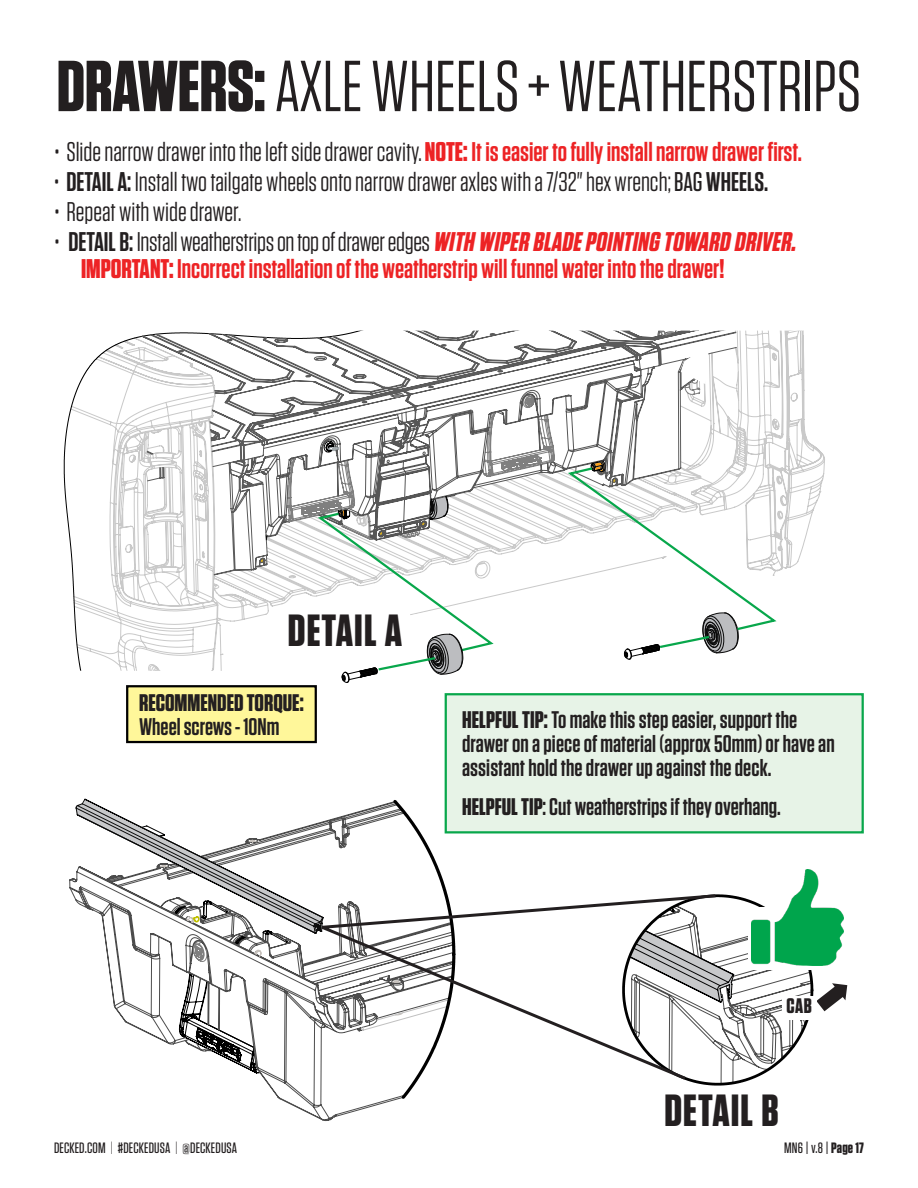
<style>
.page{position:relative;width:918px;height:1188px;background:#fff}
.page>*{position:absolute;margin:0;border:0;box-sizing:border-box;transform-origin:0 0}
.STEP_HEADER{font:72px "Tungsten";letter-spacing:-.005em;color:#231f20}
.piece_headers{font:700 45px "Tungsten";letter-spacing:.025em;color:#231f20}
.Step_Instructions{font:27px "Tungsten";color:#231f20}
.Step_Instructions-2{font:600 27px "Tungsten";color:#ed2325}
.Step_Instructions-3{font:600 24px/24px "Tungsten";letter-spacing:.005em;color:#231f20}
.t1{font:700 24px/24px "Tungsten";color:#231f20}
.t2{font:700 21px "Tungsten";color:#231f20}
.t3{font:500 15px "Tungsten";letter-spacing:.01em;color:#231f20}
.s1{font-weight:700}
.s2{font-weight:700;color:#ed2325}
.s3{font-weight:600;color:#ed2325}
.s4{font-weight:600}
.s5{font-weight:500}
.s6{font-weight:700;font-style:italic;color:#ed2325}
.s7{font-weight:300}
</style>
<div class="page">
<svg style="left:75px;top:797px;width:381px;height:305px"></svg>
<div style="left:445px;top:693px;width:419px;height:140px;background:#e7f3e7;border:2px solid #08a74b"></div>
<svg style="left:761px;top:331px;width:64px;height:240px"></svg>
<svg style="left:64px;top:331px;width:697px;height:340px"></svg>
<svg style="left:141px;top:331px;width:596px;height:245px"></svg>
<svg style="left:280px;top:331px;width:420px;height:63px"></svg>
<svg style="left:244px;top:360px;width:398px;height:181px"></svg>
<svg style="left:310px;top:893px;width:311px;height:189px"></svg>
<svg style="left:259px;top:394px;width:520px;height:310px"></svg>
<img style="left:798px;top:869px;width:21px;height:24px">
<svg style="left:681px;top:349px;width:28px;height:35px"></svg>
<div style="left:126px;top:685px;width:191px;height:58px;background:#fff79a;border:2px solid #000"></div>
<svg style="left:621px;top:893px;width:223px;height:193px"></svg>
<p class="STEP_HEADER" style="left:57px;top:49px;width:806px"><span class="s1">DRAWERS:</span> AXLE WHEELS + WEATHERSTRIPS</p>
<p class="Step_Instructions" style="left:54px;top:138px;width:749px">• Slide narrow drawer into the left side drawer cavity. <span class="s2">NOTE:</span> <span class="s3">It is easier to fully install narrow drawer first.</span></p>
<p class="Step_Instructions" style="left:54px;top:168px;width:716px">• <span class="s4">DETAIL A:</span> Install two tailgate wheels onto narrow drawer axles with a 7/32" hex wrench; <span class="s5">BAG</span> <span class="s4">WHEELS.</span></p>
<p class="Step_Instructions" style="left:54px;top:198px;width:189px">• Repeat with wide drawer.</p>
<p class="Step_Instructions" style="left:54px;top:228px;width:748px">• <span class="s4">DETAIL B:</span> Install weatherstrips on top of drawer edges <span class="s6">WITH WIPER BLADEPOINTING TOWARD DRIVER.</span></p>
<p class="Step_Instructions-2" style="left:81px;top:255px;width:645px"><span class="s1">IMPORTANT:</span> Incorrect installation of the weatherstrip will funnel water into the drawer<span class="s1">!</span></p>
<p class="piece_headers" style="left:288px;top:606px;width:116px">DETAIL A</p>
<p class="t1" style="left:139px;top:692px;width:166px">RECOMMENDED TORQUE:<br><span class="s4">Wheel screws - 10Nm</span></p>
<p class="Step_Instructions-3" style="left:462px;top:708px;width:374px"><span class="s1">HELPFUL TIP:</span> To make this step easier, support the drawer on a piece of material (approx 50mm) or have an assistant hold the drawer up against the deck.</p>
<p class="Step_Instructions-3" style="left:462px;top:795px;width:320px"><span class="s1">HELPFUL TIP</span>: Cut weatherstrips if they overhang.</p>
<p class="t2" style="left:787px;top:995px;width:27px">CAB</p>
<p class="piece_headers" style="left:664px;top:1087px;width:116px">DETAIL B</p>
<p class="t3" style="left:54px;top:1140px;width:185px">DECKED.COM <span class="s7">|</span> #DECKEDUSA <span class="s7">|</span> @DECKEDUSA</p>
<p class="t3" style="left:784px;top:1140px;width:81px">MN6 | v.8 | <span class="s1">Page 17</span></p>
</div>
